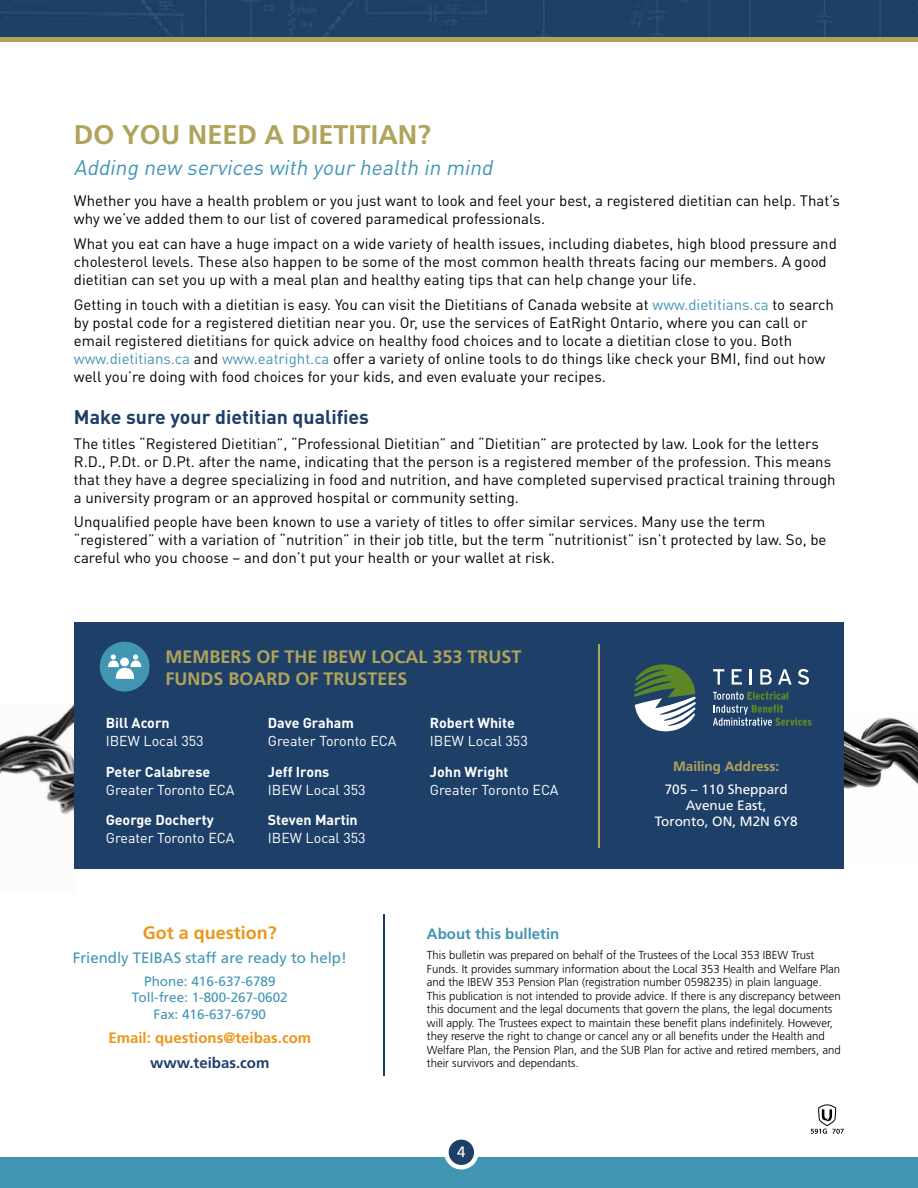
<style>
.page{position:relative;width:918px;height:1188px;background:#fff}
.page>*{position:absolute;margin:0;border:0;box-sizing:border-box;transform-origin:0 0}
.t1{font:700 27px "Frutiger";color:#b0a35b}
.t2{font:italic 21px "DINOT";color:#4296b4}
.t3{font:700 19.5px "DINOT";color:#1e4068}
.t4{font:700 18px/21.6px "Frutiger";color:#b0a35b}
.t5{font:700 18px "Frutiger";color:#ea971a}
.t6{font:15px/18px "DINOT";color:#000}
.t7{font:15px "Frutiger";color:#4296b4}
.t8{font:700 15px "Frutiger";color:#ea971a}
.t9{font:700 15px "Frutiger";color:#4296b4}
.t10{font:700 15px "Frutiger";color:#1e4068}
.t11{font:15px "Frutiger";color:#fff}
.t12{font:14.25px "DINOT";color:#fff}
.t13{font:700 14.25px "DINOT";color:#fff}
.t14{font:13.5px/16.2px "Frutiger";color:#4296b4;text-align:center}
.t15{font:13.5px/16.2px "Frutiger";color:#fff;text-align:center}
.t16{font:700 13.5px "Frutiger";color:#b0a35b}
.t17{font:300 11.7px/13.5px "Frutiger";color:#000}
.s1{color:#4296b4}
</style>
<div class="page">
<div style="left:0;top:0;width:918px;height:37px;background:#1e4066"></div>
<hr style="left:0;top:37px;width:918px;height:4px;background:#b0a35b">
<div style="left:0;top:1157px;width:918px;height:31px;background:#4296b4"></div>
<svg style="left:446px;top:1137px;width:30px;height:30px"></svg>
<div style="left:444px;top:1135px;width:35px;height:34px;border:4px solid #fff;border-radius:50%"></div>
<img style="left:0;top:704px;width:74px;height:111px">
<img style="left:844px;top:717px;width:74px;height:72px">
<div style="left:74px;top:623px;width:770px;height:246px;background:#1e4068"></div>
<svg style="left:713px;top:669px;width:11px;height:16px"></svg>
<svg style="left:732px;top:669px;width:10px;height:16px"></svg>
<svg style="left:750px;top:669px;width:2px;height:16px"></svg>
<svg style="left:760px;top:669px;width:12px;height:16px"></svg>
<svg style="left:778px;top:669px;width:14px;height:16px"></svg>
<svg style="left:798px;top:669px;width:11px;height:16px"></svg>
<svg style="left:634px;top:664px;width:62px;height:68px"></svg>
<svg style="left:713px;top:691px;width:99px;height:35px"></svg>
<div style="left:100px;top:642px;width:50px;height:50px;background:#4296b4;border-radius:50%"></div>
<svg style="left:108px;top:654px;width:33px;height:25px"></svg>
<hr style="left:598px;top:644px;width:2px;height:204px;background:#b0a35b">
<hr style="left:384px;top:915px;width:1px;height:161px;background:#1e4068">
<svg style="left:811px;top:1105px;width:33px;height:29px"></svg>
<h1 class="t1" style="left:74px;top:119px;width:359px">DO YOU NEED A DIETITIAN?</h1>
<h2 class="t2" style="left:74px;top:153px;width:425px">Adding new services with your health in mind</h2>
<p class="t6" style="left:74px;top:191px;width:767px">Whether you have a health problem or you just want to look and feel your best, a registered dietitian can help. That’s why we’ve added them to our list of covered paramedical professionals.</p>
<p class="t6" style="left:74px;top:234px;width:764px">What you eat can have a huge impact on a wide variety of health issues, including diabetes, high blood pressure and cholesterol levels. These also happen to be some of the most common health threats facing our members. A good dietitian can set you up with a meal plan and healthy eating tips that can help change your life.</p>
<p class="t6" style="left:74px;top:295px;width:761px">Getting in touch with a dietitian is easy. You can visit the Dietitians of Canada website at <span class="s1">www.dietitians.ca</span> to search by postal code for a registered dietitian near you. Or, use the services of EatRight Ontario, where you can call or email registered dietitians for quick advice on healthy food choices and to locate a dietitian close to you. Both <span class="s1">www.dietitians.ca</span> and <span class="s1">www.eatright.ca</span> offer a variety of online tools to do things like check your BMI, find out how well you’re doing with food choices for your kids, and even evaluate your recipes.</p>
<h3 class="t3" style="left:74px;top:404px;width:297px">Make sure your dietitian qualifies</h3>
<p class="t6" style="left:74px;top:434px;width:763px">The titles “Registered Dietitian”, “Professional Dietitian” and “Dietitian” are protected by law. Look for the letters R.D., P.Dt. or D.Pt. after the name, indicating that the person is a registered member of the profession. This means that they have a degree specializing in food and nutrition, and have completed supervised practical training through a university program or an approved hospital or community setting.</p>
<p class="t6" style="left:74px;top:512px;width:754px">Unqualified people have been known to use a variety of titles to offer similar services. Many use the term “registered” with a variation of “nutrition” in their job title, but the term “nutritionist” isn’t protected by law. So, be careful who you choose – and don’t put your health or your wallet at risk.</p>
<p class="t4" style="left:165px;top:646px;width:358px">MEMBERS OF THE IBEW LOCAL 353 TRUST<br>FUNDS BOARD OF TRUSTEES</p>
<p class="t13" style="left:106px;top:713px;width:65px">Bill Acorn</p>
<p class="t12" style="left:106px;top:731px;width:99px">IBEW Local 353</p>
<p class="t13" style="left:268px;top:713px;width:88px">Dave Graham</p>
<p class="t12" style="left:268px;top:731px;width:130px">Greater Toronto ECA</p>
<p class="t13" style="left:430px;top:713px;width:87px">Robert White</p>
<p class="t12" style="left:430px;top:731px;width:99px">IBEW Local 353</p>
<p class="t13" style="left:106px;top:762px;width:106px">Peter Calabrese</p>
<p class="t12" style="left:106px;top:780px;width:130px">Greater Toronto ECA</p>
<p class="t13" style="left:106px;top:810px;width:110px">George Docherty</p>
<p class="t12" style="left:106px;top:828px;width:130px">Greater Toronto ECA</p>
<p class="t13" style="left:268px;top:762px;width:63px">Jeff Irons</p>
<p class="t12" style="left:268px;top:780px;width:99px">IBEW Local 353</p>
<p class="t13" style="left:268px;top:810px;width:91px">Steven Martin</p>
<p class="t12" style="left:268px;top:828px;width:99px">IBEW Local 353</p>
<p class="t13" style="left:430px;top:762px;width:80px">John Wright</p>
<p class="t12" style="left:430px;top:780px;width:130px">Greater Toronto ECA</p>
<p class="t16" style="left:673px;top:758px;width:108px">Mailing Address:</p>
<p class="t15" style="left:655px;top:781px;width:145px">705 – 110 Sheppard<br>Avenue East,<br>Toronto, ON, M2N 6Y8</p>
<p class="t5" style="left:143px;top:922px;width:136px">Got a question?</p>
<p class="t7" style="left:73px;top:949px;width:275px">Friendly TEIBAS staff are ready to help!</p>
<p class="t14" style="left:132px;top:973px;width:157px">Phone: 416-637-6789<br>Toll-free: 1-800-267-0602<br>Fax: 416-637-6790</p>
<p class="t8" style="left:108px;top:1029px;width:204px">Email: questions@teibas.com</p>
<p class="t10" style="left:150px;top:1054px;width:121px">www.teibas.com</p>
<p class="t9" style="left:427px;top:925px;width:134px">About this bulletin</p>
<p class="t17" style="left:427px;top:948px;width:416px">This bulletin was prepared on behalf of the Trustees of the Local 353 IBEW Trust Funds. It provides summary information about the Local 353 Health and Welfare Plan and the IBEW 353 Pension Plan (registration number 0598235) in plain language.<br>This publication is not intended to provide advice. If there is any discrepancy between this document and the legal documents that govern the plans, the legal documents will apply. The Trustees expect to maintain these benefit plans indefinitely. However, they reserve the right to change or cancel any or all benefits under the Health and Welfare Plan, the Pension Plan, and the SUB Plan for active and retired members, and their survivors and dependants.</p>
<p class="t11" style="left:457px;top:1143px;width:10px">4</p>
</div>
